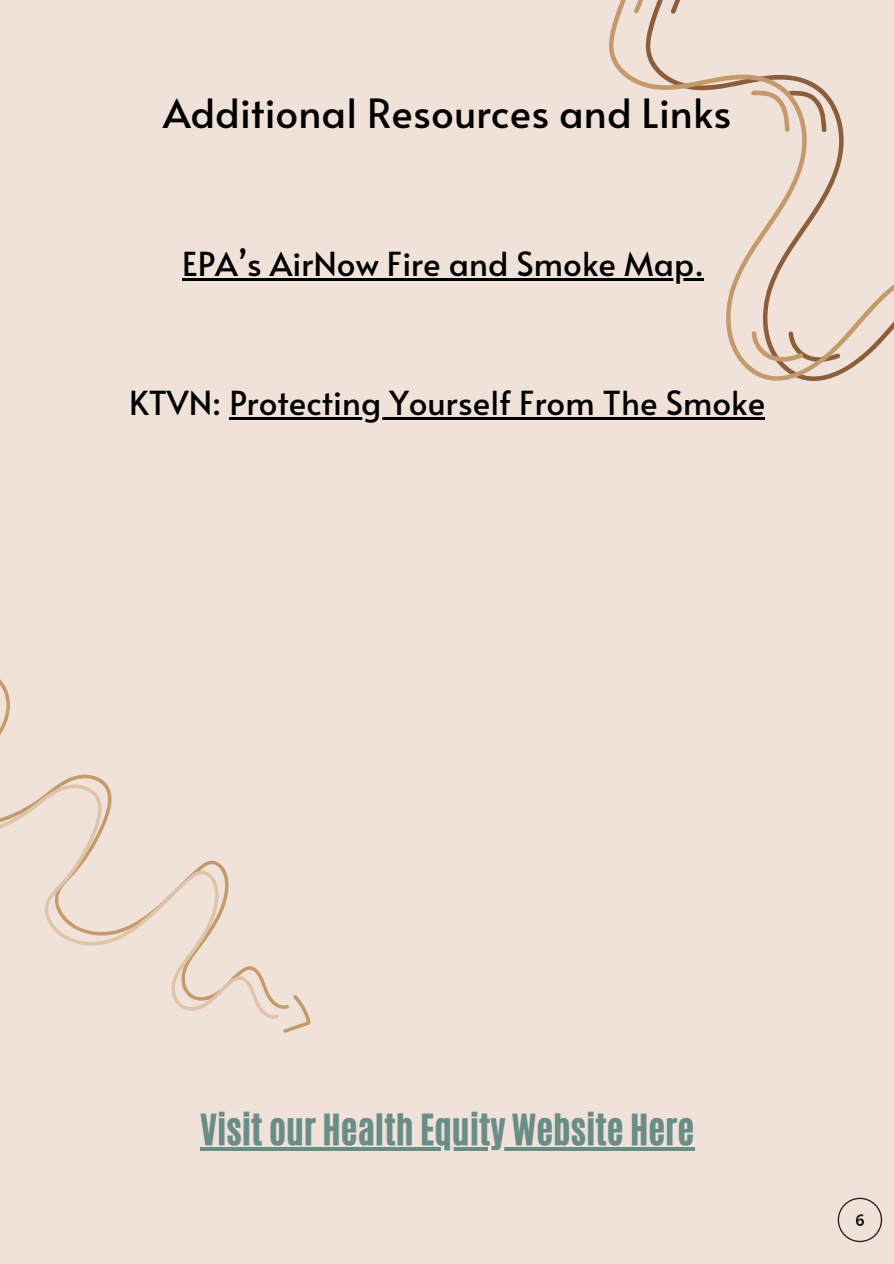
<style>
.page{position:relative;width:894px;height:1264px;background:#fff}
.page>*{position:absolute;margin:0;border:0;box-sizing:border-box;transform-origin:0 0}
.t1{font:40.2px "Alata";color:#000}
.t2{font:36px "CA Generated";color:#6a8d88}
.t3{font:33px "Alata";color:#000}
</style>
<div class="page">
<div style="left:0;top:0;width:893px;height:1263px;background:#f0e2d9"></div>
<svg style="left:200px;top:1147px;width:495px;height:4px"></svg>
<hr style="left:200px;top:1147px;width:494px;height:3px;background:#6a8d88">
<svg style="left:0;top:679px;width:311px;height:354px"></svg>
<svg style="left:589px;top:0;width:304px;height:420px"></svg>
<svg style="left:750px;top:323px;width:90px;height:45px"></svg>
<svg style="left:750px;top:85px;width:79px;height:53px"></svg>
<svg style="left:627px;top:0;width:29px;height:15px"></svg>
<hr style="left:182px;top:278px;width:521px;height:3px;background:#000">
<hr style="left:229px;top:417px;width:536px;height:2px;background:#000">
<svg style="left:837px;top:1197px;width:44px;height:45px"></svg>
<p class="t1" style="left:163px;top:84px;width:569px">Additional Resources and Links</p>
<p class="t3" style="left:182px;top:240px;width:523px">EPA’s AirNow Fire and Smoke Map.</p>
<p class="t3" style="left:129px;top:378px;width:637px">KTVN: Protecting Yourself From The Smoke</p>
<p class="t2" style="left:200px;top:1103px;width:495px">Visit our Health Equity Website Here</p>
</div>
